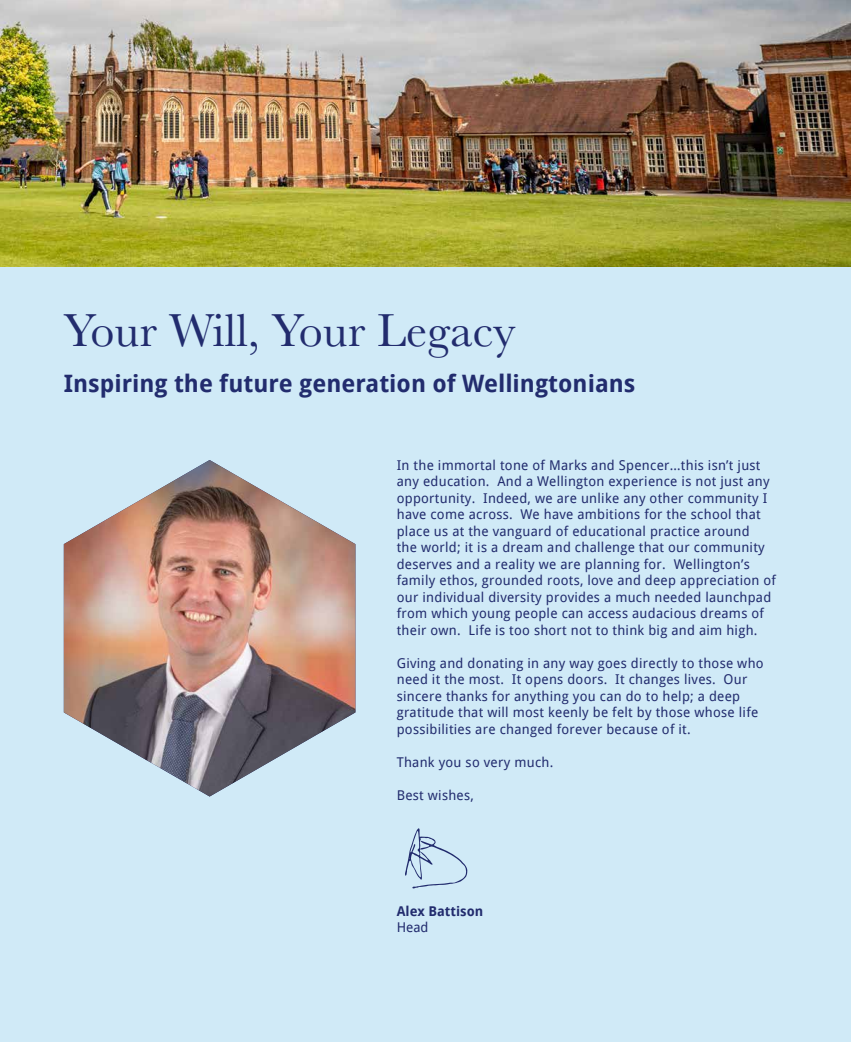
<style>
.page{position:relative;width:851px;height:1042px;background:#fff}
.page>*{position:absolute;margin:0;border:0;box-sizing:border-box;transform-origin:0 0}
.t1{font:48px "Baskerville";color:#222c6e}
.t2{font:700 24px "Droid Sans";color:#222c6e}
.t3{font:13.5px/16.5px "Droid Sans";letter-spacing:.02em;color:#222c6e}
.t4{font:700 13.5px "Droid Sans";color:#222c6e}
</style>
<div class="page">
<div style="left:0;top:0;width:850px;height:1042px;background:#d0eaf7"></div>
<hr style="left:850px;top:0;width:1px;height:1042px;background:#222c6e">
<img style="left:0;top:0;width:850px;height:266px">
<img style="left:64px;top:460px;width:291px;height:336px">
<svg style="left:405px;top:828px;width:63px;height:61px"></svg>
<h1 class="t1" style="left:64px;top:300px;width:453px">Your Will, Your Legacy</h1>
<h2 class="t2" style="left:64px;top:366px;width:573px">Inspiring the future generation of Wellingtonians</h2>
<p class="t3" style="left:396px;top:456px;width:380px">In the immortal tone of Marks and Spencer…this isn’t just any education. And a Wellington experience is not just any opportunity. Indeed, we are unlike any other community I have come across. We have ambitions for the school that place us at the vanguard of educational practice around<br>the world; it is a dream and challenge that our community deserves and a reality we are planning for. Wellington’s family ethos, grounded roots, love and deep appreciation of our individual diversity provides a much needed launchpad from which young people can access audacious dreams of their own. Life is too short not to think big and aim high.</p>
<p class="t3" style="left:396px;top:654px;width:368px">Giving and donating in any way goes directly to those who need it the most. It opens doors. It changes lives. Our sincere thanks for anything you can do to help; a deep gratitude that will most keenly be felt by those whose life possibilities are changed forever because of it.</p>
<p class="t3" style="left:396px;top:753px;width:158px">Thank you so very much.</p>
<p class="t3" style="left:396px;top:786px;width:79px">Best wishes,</p>
<p class="t4" style="left:396px;top:901px;width:88px">Alex Battison</p>
<p class="t3" style="left:396px;top:918px;width:33px">Head</p>
</div>
